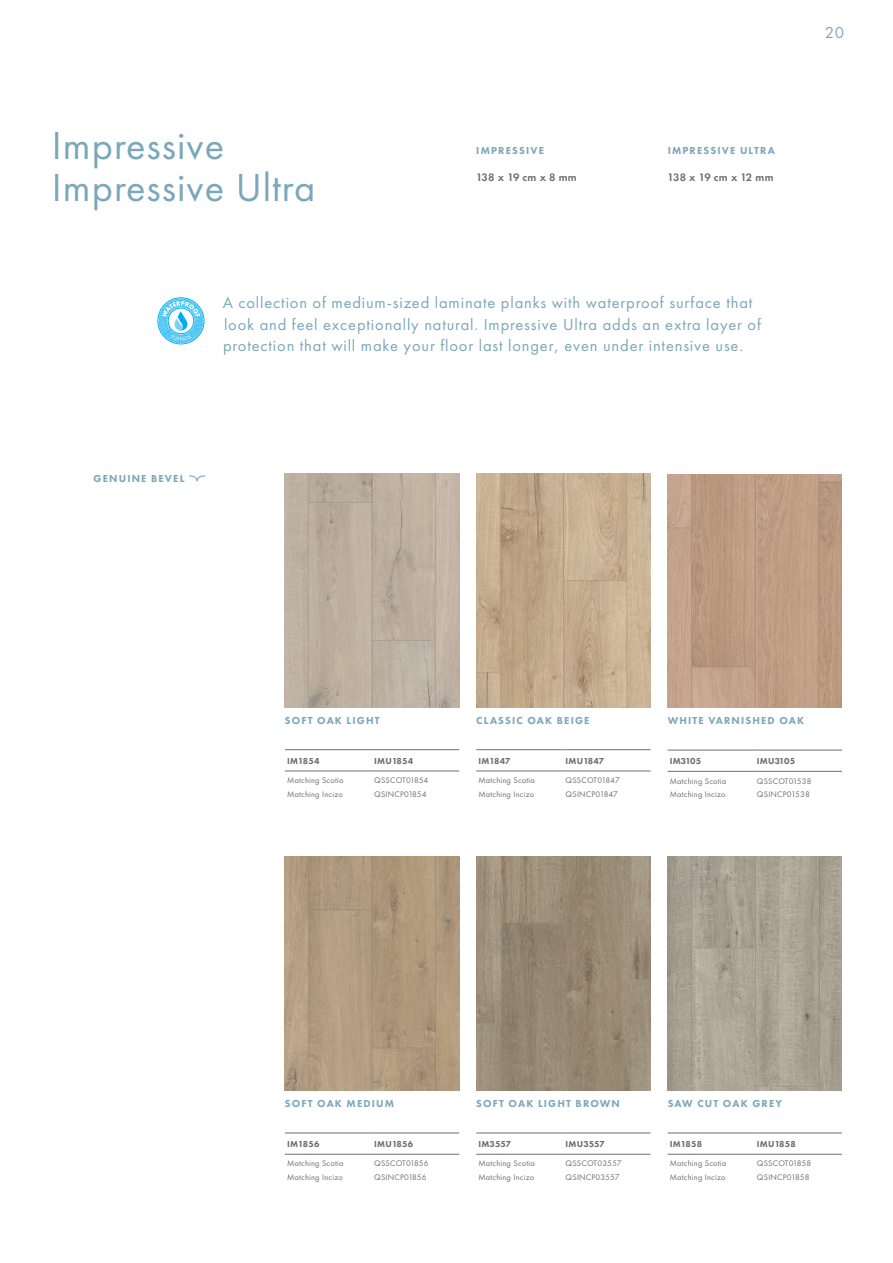
<style>
.page{position:relative;width:893px;height:1263px;background:#fff}
.page>*{position:absolute;margin:0;border:0;box-sizing:border-box;transform-origin:0 0}
.t1{font:40.5px/42px "Futura PT";letter-spacing:.025em;color:#7ba7ba}
.t2{font:16.5px/21.3px "Futura PT";letter-spacing:.05em;color:#7ba7ba}
.t3{font:600 11.25px "Futura PT";letter-spacing:-.02em;color:#6d6e71}
.t4{font:600 11.25px "Futura PT";letter-spacing:.025em;color:#6d6e71}
.t5{font:800 10.5px "Futura PT";letter-spacing:.11em;color:#7ba7ba}
.t6{font:800 9px "Futura PT";letter-spacing:.025em;color:#6d6e71}
.t7{font:8.4px/13.5px "Futura PT";letter-spacing:.025em;color:#6d6e71}
</style>
<div class="page">
<img style="left:476px;top:473px;width:175px;height:234px">
<img style="left:285px;top:857px;width:174px;height:234px">
<img style="left:285px;top:473px;width:174px;height:234px">
<img style="left:668px;top:474px;width:174px;height:234px">
<img style="left:668px;top:857px;width:174px;height:234px">
<img style="left:476px;top:857px;width:175px;height:234px">
<hr style="left:476px;top:771px;width:87px;height:1px;background:#6d6e71">
<hr style="left:563px;top:771px;width:88px;height:1px;background:#6d6e71">
<hr style="left:476px;top:749px;width:87px;height:1px;background:#6d6e71">
<hr style="left:563px;top:749px;width:88px;height:1px;background:#6d6e71">
<hr style="left:285px;top:1154px;width:87px;height:1px;background:#6d6e71">
<hr style="left:372px;top:1154px;width:87px;height:1px;background:#6d6e71">
<hr style="left:285px;top:1133px;width:87px;height:1px;background:#6d6e71">
<hr style="left:372px;top:1133px;width:87px;height:1px;background:#6d6e71">
<svg style="left:189px;top:475px;width:16px;height:6px"></svg>
<hr style="left:285px;top:771px;width:87px;height:1px;background:#6d6e71">
<hr style="left:372px;top:771px;width:87px;height:1px;background:#6d6e71">
<hr style="left:285px;top:749px;width:87px;height:1px;background:#6d6e71">
<hr style="left:372px;top:749px;width:87px;height:1px;background:#6d6e71">
<hr style="left:668px;top:771px;width:87px;height:1px;background:#6d6e71">
<hr style="left:755px;top:771px;width:87px;height:1px;background:#6d6e71">
<hr style="left:668px;top:750px;width:87px;height:1px;background:#6d6e71">
<hr style="left:755px;top:750px;width:87px;height:1px;background:#6d6e71">
<hr style="left:668px;top:1154px;width:87px;height:1px;background:#6d6e71">
<hr style="left:755px;top:1154px;width:87px;height:1px;background:#6d6e71">
<hr style="left:668px;top:1133px;width:87px;height:1px;background:#6d6e71">
<hr style="left:755px;top:1133px;width:87px;height:1px;background:#6d6e71">
<hr style="left:476px;top:1154px;width:87px;height:1px;background:#6d6e71">
<hr style="left:563px;top:1154px;width:88px;height:1px;background:#6d6e71">
<hr style="left:476px;top:1133px;width:87px;height:1px;background:#6d6e71">
<hr style="left:563px;top:1133px;width:88px;height:1px;background:#6d6e71">
<svg style="left:159px;top:299px;width:44px;height:44px"></svg>
<h1 class="t1" style="left:52px;top:125px;width:265px">Impressive<br>Impressive Ultra</h1>
<p class="t5" style="left:476px;top:143px;width:69px">IMPRESSIVE</p>
<h3 class="t4" style="left:476px;top:170px;width:102px">138 x 19 cm x 8 mm</h3>
<p class="t5" style="left:668px;top:143px;width:109px">IMPRESSIVE ULTRA</p>
<h3 class="t3" style="left:668px;top:170px;width:107px">138 x 19 cm x 12 mm</h3>
<h2 class="t2" style="left:223px;top:292px;width:540px">A collection of medium-sized laminate planks with waterproof surface that look and feel exceptionally natural. Impressive Ultra adds an extra layer of protection that will make your floor last longer, even under intensive use.</h2>
<p class="t5" style="left:94px;top:471px;width:92px">GENUINE BEVEL</p>
<h2 class="t2" style="left:825px;top:22px;width:21px">20</h2>
<p class="t5" style="left:285px;top:714px;width:96px">SOFT OAK LIGHT</p>
<p class="t6" style="left:287px;top:755px;width:34px">IM1854</p>
<p class="t6" style="left:374px;top:755px;width:41px">IMU1854</p>
<p class="t7" style="left:287px;top:774px;width:58px">Matching Scotia<br>Matching Incizo</p>
<p class="t7" style="left:374px;top:774px;width:56px">QSSCOT01854<br>QSINCP01854</p>
<p class="t5" style="left:476px;top:714px;width:115px">CLASSIC OAK BEIGE</p>
<p class="t6" style="left:478px;top:755px;width:34px">IM1847</p>
<p class="t6" style="left:566px;top:755px;width:40px">IMU1847</p>
<p class="t7" style="left:478px;top:774px;width:58px">Matching Scotia<br>Matching Incizo</p>
<p class="t7" style="left:566px;top:774px;width:56px">QSSCOT01847<br>QSINCP01847</p>
<p class="t5" style="left:668px;top:714px;width:138px">WHITE VARNISHED OAK</p>
<p class="t6" style="left:670px;top:755px;width:33px">IM3105</p>
<p class="t6" style="left:757px;top:755px;width:40px">IMU3105</p>
<p class="t7" style="left:670px;top:774px;width:58px">Matching Scotia<br>Matching Incizo</p>
<p class="t7" style="left:757px;top:774px;width:56px">QSSCOT01538<br>QSINCP01538</p>
<p class="t5" style="left:285px;top:1097px;width:111px">SOFT OAK MEDIUM</p>
<p class="t6" style="left:287px;top:1138px;width:34px">IM1856</p>
<p class="t6" style="left:374px;top:1138px;width:41px">IMU1856</p>
<p class="t7" style="left:287px;top:1157px;width:58px">Matching Scotia<br>Matching Incizo</p>
<p class="t7" style="left:374px;top:1157px;width:56px">QSSCOT01856<br>QSINCP01856</p>
<p class="t5" style="left:476px;top:1097px;width:145px">SOFT OAK LIGHT BROWN</p>
<p class="t6" style="left:478px;top:1138px;width:34px">IM3557</p>
<p class="t6" style="left:566px;top:1138px;width:41px">IMU3557</p>
<p class="t7" style="left:478px;top:1157px;width:58px">Matching Scotia<br>Matching Incizo</p>
<p class="t7" style="left:566px;top:1157px;width:57px">QSSCOT03557<br>QSINCP03557</p>
<p class="t5" style="left:668px;top:1097px;width:116px">SAW CUT OAK GREY</p>
<p class="t6" style="left:670px;top:1138px;width:34px">IM1858</p>
<p class="t6" style="left:757px;top:1138px;width:41px">IMU1858</p>
<p class="t7" style="left:670px;top:1157px;width:58px">Matching Scotia<br>Matching Incizo</p>
<p class="t7" style="left:757px;top:1157px;width:56px">QSSCOT01858<br>QSINCP01858</p>
</div>
